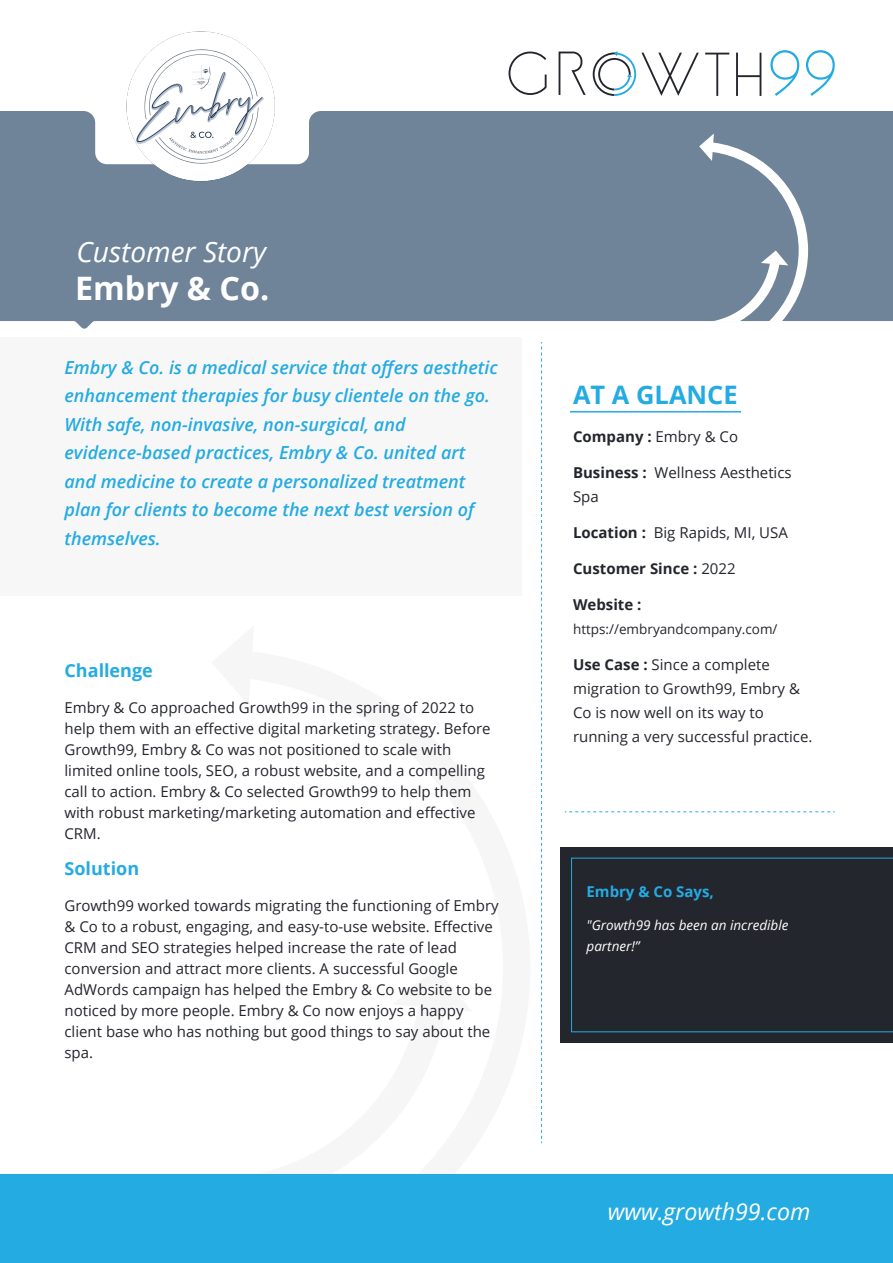
<style>
.page{position:relative;width:893px;height:1263px;background:#fff}
.page>*{position:absolute;margin:0;border:0;box-sizing:border-box;transform-origin:0 0}
.t1{font:700 32.4px "Open Sans";color:#fff}
.t2{font:italic 28.2px "Open Sans";color:#fff}
.t3{font:700 25.5px "Open Sans";color:#24abe2}
.t4{font:italic 23.25px "Open Sans";color:#fff}
.t5{font:italic 600 18px/28.5px "Open Sans";color:#24abe2}
.t6{font:700 18px "Open Sans";color:#24abe2}
.t7{font:15px/21px "Open Sans";color:#24262d}
.t8{font:700 15px "Open Sans";color:#24262d}
.t9{font:700 15px "Open Sans";color:#24abe2}
.t10{font:italic 13.5px/21px "Open Sans";color:#fff}
.t11{font:13.5px "Open Sans";color:#24262d}
.s1{font-weight:400}
.s2{font-weight:700}
</style>
<div class="page">
<div style="left:0;top:111px;width:893px;height:218px;background:#6f8499"></div>
<div style="left:0;top:1175px;width:893px;height:88px;background:#24abe2"></div>
<svg style="left:254px;top:1174px;width:218px;height:1px"></svg>
<svg style="left:699px;top:134px;width:109px;height:187px;background:#8597a9"></svg>
<div style="left:560px;top:847px;width:333px;height:196px;background:#24262d"></div>
<div style="left:0;top:337px;width:521px;height:259px;background:#f7f7f7"></div>
<svg style="left:770px;top:50px;width:29px;height:46px"></svg>
<svg style="left:806px;top:50px;width:29px;height:46px"></svg>
<svg style="left:736px;top:53px;width:25px;height:43px"></svg>
<svg style="left:705px;top:53px;width:24px;height:43px"></svg>
<svg style="left:559px;top:52px;width:27px;height:43px"></svg>
<svg style="left:509px;top:52px;width:38px;height:43px"></svg>
<svg style="left:593px;top:51px;width:106px;height:45px"></svg>
<svg style="left:541px;top:342px;width:1px;height:801px"></svg>
<svg style="left:565px;top:811px;width:270px;height:1px"></svg>
<hr style="left:570px;top:411px;width:171px;height:1px;background:#24abe2">
<img style="left:123px;top:31px;width:154px;height:153px">
<h2 class="t2" style="left:76px;top:232px;width:191px">Customer Story</h2>
<h1 class="t1" style="left:75px;top:265px;width:196px">Embry &amp; Co.</h1>
<p class="t5" style="left:65px;top:353px;width:435px">Embry &amp; Co. is a medical service that offers aesthetic enhancement therapies for busy clientele on the go.<br>With safe, non-invasive, non-surgical, and evidence-based practices, Embry &amp; Co. united art and medicine to create a personalized treatment plan for clients to become the next best version of themselves.</p>
<p class="t6" style="left:65px;top:657px;width:90px">Challenge</p>
<p class="t7" style="left:65px;top:696px;width:428px">Embry &amp; Co approached Growth99 in the spring of 2022 to help them with an effective digital marketing strategy. Before Growth99, Embry &amp; Co was not positioned to scale with limited online tools, SEO, a robust website, and a compelling call to action. Embry &amp; Co selected Growth99 to help them with robust marketing/marketing automation and effective CRM.</p>
<p class="t6" style="left:65px;top:855px;width:76px">Solution</p>
<p class="t7" style="left:65px;top:894px;width:436px">Growth99 worked towards migrating the functioning of Embry &amp; Co to a robust, engaging, and easy-to-use website. Effective CRM and SEO strategies helped increase the rate of lead conversion and attract more clients. A successful Google AdWords campaign has helped the Embry &amp; Co website to be noticed by more people. Embry &amp; Co now enjoys a happy client base who has nothing but good things to say about the spa.</p>
<h3 class="t3" style="left:573px;top:376px;width:166px">AT A GLANCE</h3>
<p class="t8" style="left:573px;top:426px;width:167px">Company : <span class="s1">Embry &amp; Co</span></p>
<p class="t7" style="left:573px;top:460px;width:220px;line-height:24px"><span class="s2">Business :</span> Wellness Aesthetics<br>Spa</p>
<p class="t7" style="left:573px;top:522px;width:216px"><span class="s2">Location :</span> Big Rapids, MI, USA</p>
<p class="t8" style="left:573px;top:558px;width:164px">Customer Since : <span class="s1">2022</span></p>
<p class="t8" style="left:573px;top:594px;width:70px">Website :</p>
<p class="t11" style="left:573px;top:620px;width:206px">https://embryandcompany.com/</p>
<p class="t7" style="left:573px;top:652px;width:241px;line-height:24px"><span class="s2">Use Case :</span> Since a complete migration to Growth99, Embry &amp;<br>Co is now well on its way to running a very successful practice.</p>
<p class="t9" style="left:586px;top:881px;width:129px">Embry &amp; Co Says,</p>
<p class="t10" style="left:586px;top:914px;width:203px">"Growth99 has been an incredible partner!”</p>
<h3 class="t4" style="left:608px;top:1195px;width:204px">www.growth99.com</h3>
</div>
